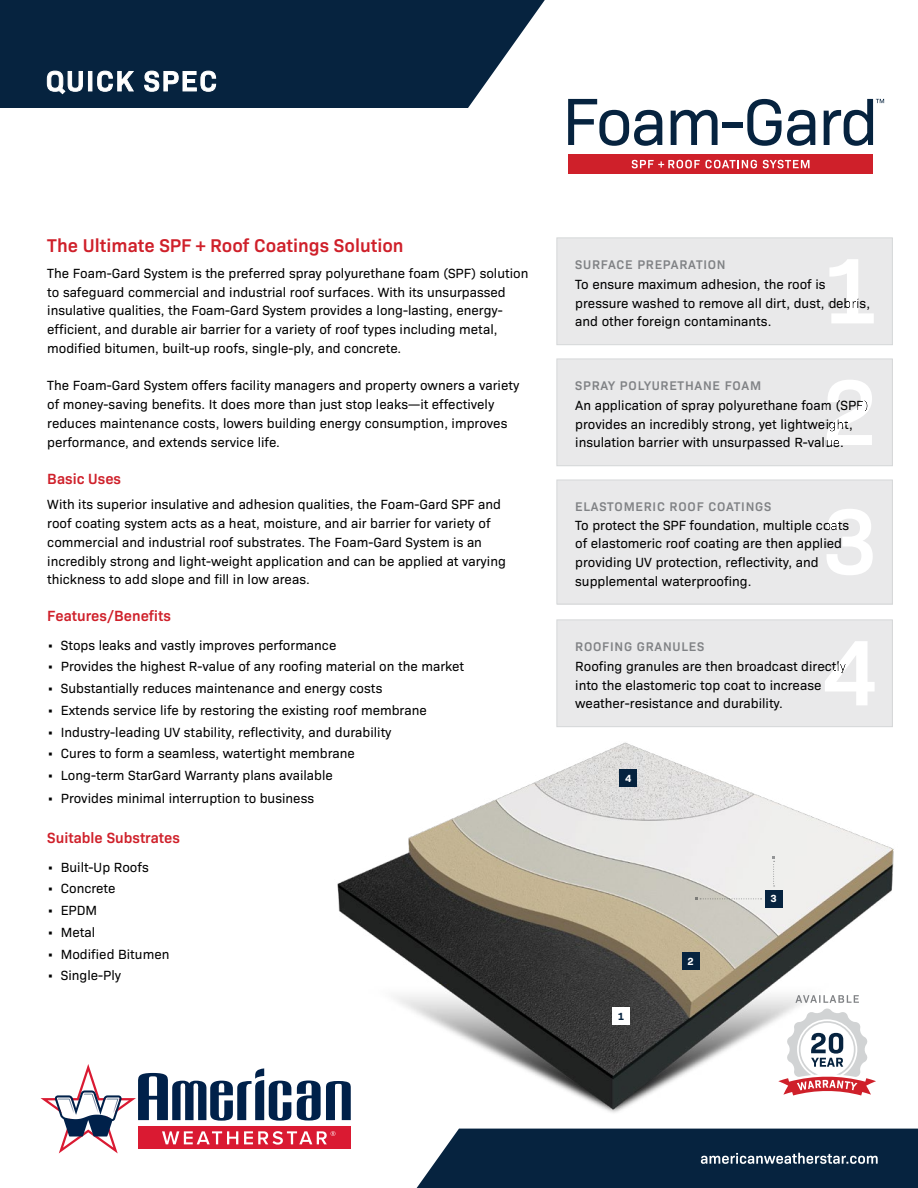
<style>
.page{position:relative;width:918px;height:1188px;background:#fff}
.page>*{position:absolute;margin:0;border:0;box-sizing:border-box;transform-origin:0 0}
.t1{font:600 18.75px "Bio Sans";color:#cf202a}
.t2{font:600 15px "Bio Sans";color:#cf202a}
.t3{font:13.5px/18.8px "Bio Sans";color:#000}
.t4{font:600 12.75px "Bio Sans";letter-spacing:.06em;color:#808285}
.t5{font:700 10.5px "Bio Sans";color:#fff}
.t6{font:700 10.5px "Bio Sans";color:#06233f}
</style>
<div class="page">
<img style="left:337px;top:742px;width:557px;height:371px">
<div style="left:612px;top:1007px;width:18px;height:18px;background:#fff"></div>
<div style="left:682px;top:952px;width:18px;height:18px;background:#06233f"></div>
<div style="left:619px;top:770px;width:18px;height:18px;background:#06233f"></div>
<div style="left:557px;top:620px;width:335px;height:107px;background:#e9e9ea"></div>
<div style="left:556px;top:620px;width:337px;height:107px;border:1px solid #d5d7d8"></div>
<svg style="left:825px;top:641px;width:50px;height:64px"></svg>
<div style="left:557px;top:359px;width:335px;height:107px;background:#e9e9ea"></div>
<div style="left:556px;top:359px;width:337px;height:107px;border:1px solid #d5d7d8"></div>
<svg style="left:827px;top:380px;width:45px;height:65px"></svg>
<div style="left:556px;top:237px;width:337px;height:108px;background:#e9e9ea"></div>
<div style="left:557px;top:480px;width:335px;height:124px;background:#e9e9ea"></div>
<div style="left:556px;top:480px;width:337px;height:124px;border:1px solid #d5d7d8"></div>
<svg style="left:827px;top:509px;width:46px;height:66px"></svg>
<svg style="left:41px;top:1064px;width:310px;height:89px"></svg>
<svg style="left:417px;top:1129px;width:501px;height:59px;background:#16314b"></svg>
<svg style="left:0;top:0;width:545px;height:108px;background:#18334d"></svg>
<svg style="left:47px;top:71px;width:36px;height:23px"></svg>
<hr style="left:88px;top:71px;width:4px;height:20px;background:#fff">
<svg style="left:97px;top:71px;width:37px;height:21px"></svg>
<svg style="left:144px;top:71px;width:72px;height:21px"></svg>
<svg style="left:778px;top:995px;width:98px;height:100px"></svg>
<div style="left:765px;top:890px;width:18px;height:18px;background:#06233f"></div>
<svg style="left:695px;top:897px;width:67px;height:3px"></svg>
<svg style="left:772px;top:856px;width:3px;height:31px"></svg>
<svg style="left:568px;top:99px;width:94px;height:47px"></svg>
<svg style="left:671px;top:110px;width:47px;height:35px"></svg>
<div style="left:723px;top:123px;width:20px;height:5px;background:#06233f"></div>
<svg style="left:747px;top:99px;width:68px;height:47px"></svg>
<svg style="left:824px;top:99px;width:60px;height:47px"></svg>
<div style="left:568px;top:154px;width:305px;height:20px;background:#cf202a"></div>
<svg style="left:632px;top:160px;width:125px;height:8px"></svg>
<svg style="left:763px;top:160px;width:47px;height:8px"></svg>
<h1 class="t1" style="left:47px;top:232px;width:358px">The Ultimate SPF + Roof Coatings Solution</h1>
<p class="t3" style="left:47px;top:263px;width:483px">The Foam-Gard System is the preferred spray polyurethane foam (SPF) solution to safeguard commercial and industrial roof surfaces. With its unsurpassed insulative qualities, the Foam-Gard System provides a long-lasting, energy&shy;efficient, and durable air barrier for a variety of roof types including metal, modified bitumen, built-up roofs, single-ply, and concrete.</p>
<p class="t3" style="left:47px;top:375px;width:474px">The Foam-Gard System offers facility managers and property owners a variety of money-saving benefits. It does more than just stop leaks—it effectively reduces maintenance costs, lowers building energy consumption, improves performance, and extends service life.</p>
<p class="t2" style="left:47px;top:467px;width:75px">Basic Uses</p>
<p class="t3" style="left:47px;top:494px;width:460px">With its superior insulative and adhesion qualities, the Foam-Gard SPF and roof coating system acts as a heat, moisture, and air barrier for variety of commercial and industrial roof substrates. The Foam-Gard System is an incredibly strong and light-weight application and can be applied at varying thickness to add slope and fill in low areas.</p>
<p class="t2" style="left:47px;top:605px;width:125px">Features/Benefits</p>
<p class="t3" style="left:47px;top:635px;width:291px">• Stops leaks and vastly improves performance</p>
<p class="t3" style="left:47px;top:656px;width:418px">• Provides the highest R-value of any roofing material on the market</p>
<p class="t3" style="left:47px;top:678px;width:337px">• Substantially reduces maintenance and energy costs</p>
<p class="t3" style="left:47px;top:700px;width:381px">• Extends service life by restoring the existing roof membrane</p>
<p class="t3" style="left:47px;top:721px;width:346px">• Industry-leading UV stability, reflectivity, and durability</p>
<p class="t3" style="left:47px;top:743px;width:309px">• Cures to form a seamless, watertight membrane</p>
<p class="t3" style="left:47px;top:765px;width:287px">• Long-term StarGard Warranty plans available</p>
<p class="t3" style="left:47px;top:787px;width:268px">• Provides minimal interruption to business</p>
<p class="t2" style="left:47px;top:827px;width:134px">Suitable Substrates</p>
<p class="t3" style="left:47px;top:857px;width:103px">• Built-Up Roofs</p>
<p class="t3" style="left:47px;top:878px;width:70px">• Concrete</p>
<p class="t3" style="left:47px;top:900px;width:51px">• EPDM</p>
<p class="t3" style="left:47px;top:922px;width:49px">• Metal</p>
<p class="t3" style="left:47px;top:943px;width:124px">• Modified Bitumen</p>
<p class="t3" style="left:47px;top:965px;width:76px">• Single-Ply</p>
<p class="t4" style="left:575px;top:255px;width:152px">SURFACE PREPARATION</p>
<p class="t3" style="left:575px;top:274px;width:296px">To ensure maximum adhesion, the roof is pressure washed to remove all dirt, dust, debris, and other foreign contaminants.</p>
<p class="t4" style="left:575px;top:376px;width:188px">SPRAY POLYURETHANE FOAM</p>
<p class="t3" style="left:575px;top:395px;width:295px">An application of spray polyurethane foam (SPF) provides an incredibly strong, yet lightweight, insulation barrier with unsurpassed R-value.</p>
<p class="t4" style="left:575px;top:497px;width:198px">ELASTOMERIC ROOF COATINGS</p>
<p class="t3" style="left:575px;top:515px;width:276px">To protect the SPF foundation, multiple coats of elastomeric roof coating are then applied providing UV protection, reflectivity, and supplemental waterproofing.</p>
<p class="t4" style="left:575px;top:637px;width:131px">ROOFING GRANULES</p>
<p class="t3" style="left:575px;top:656px;width:273px">Roofing granules are then broadcast directly into the elastomeric top coat to increase weather-resistance and durability.</p>
<p class="t5" style="left:625px;top:770px;width:8px">4</p>
<p class="t6" style="left:618px;top:1008px;width:8px">1</p>
<p class="t5" style="left:688px;top:953px;width:8px">2</p>
<p class="t5" style="left:770px;top:891px;width:8px">3</p>
</div>
